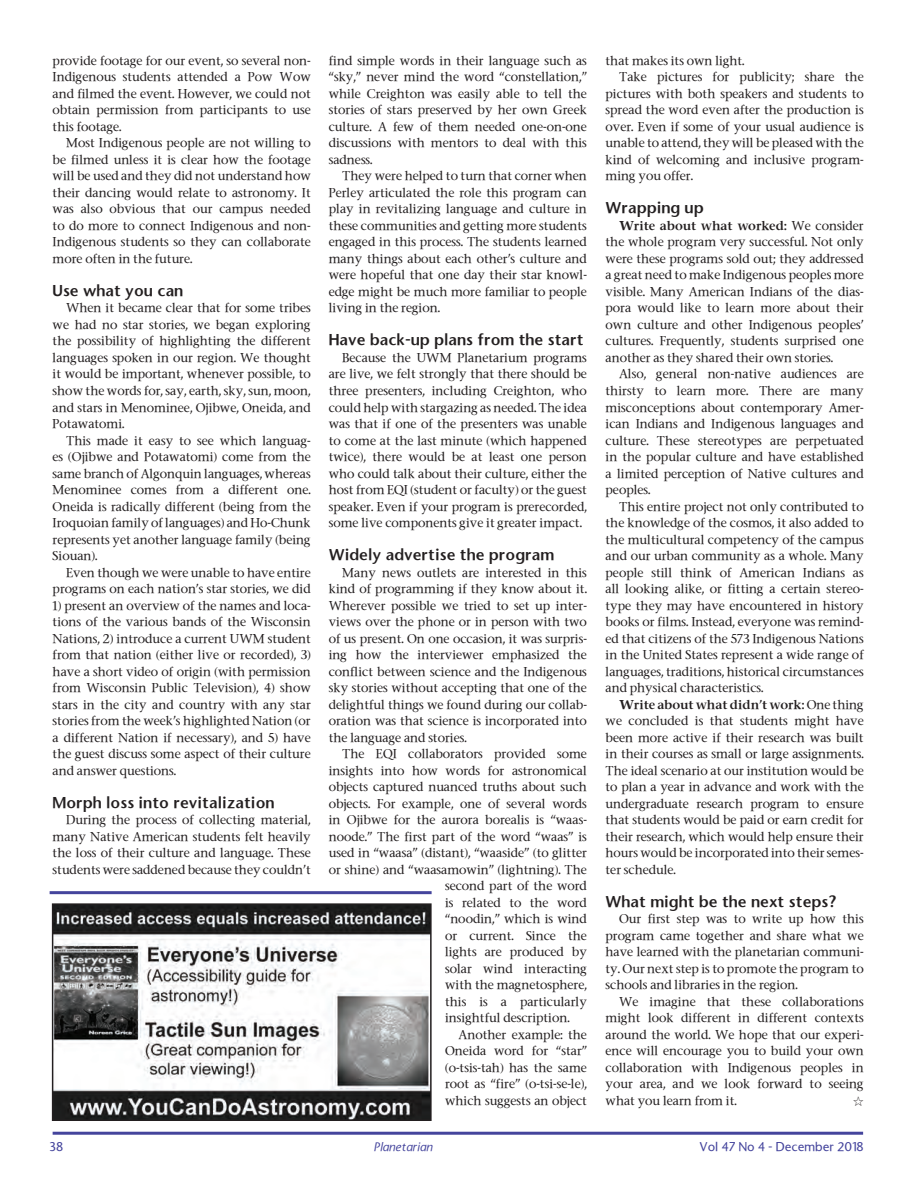
<style>
.page{position:relative;width:914px;height:1183px;background:#fff}
.page>*{position:absolute;margin:0;border:0;box-sizing:border-box;transform-origin:0 0}
.t1{font:600 15px "Stone Sans";color:#231f20}
.t2{font:500 12px/16.5px "Stone Serif";color:#231f20;text-align:justify}
.t3{font:500 12px "Stone Sans";color:#44449c}
.t4{font:italic 500 12px "Stone Sans";color:#44449c}
.s1{font-weight:600}
</style>
<div class="page">
<hr style="left:53px;top:1131px;width:810px;height:3px;background:#44449c">
<img style="left:55px;top:906px;width:373px;height:211px">
<div style="left:52px;top:903px;width:379px;height:217px;border:2px solid #231f20"></div>
<hr style="left:50px;top:891px;width:381px;height:3px;background:#44449c">
<p class="t2" style="left:53px;top:52px;width:260px">provide footage for our event, so several non-Indigenous students attended a Pow Wow and filmed the event. However, we could not obtain permission from participants to use this footage.</p>
<p class="t2" style="left:53px;top:135px;width:260px;text-indent:14px">Most Indigenous people are not willing to be filmed unless it is clear how the footage will be used and they did not understand how their dancing would relate to astronomy. It was also obvious that our campus needed to do more to connect Indigenous and non-Indigenous students so they can collaborate more often in the future.</p>
<p class="t1" style="left:53px;top:281px;width:132px">Use what you can</p>
<p class="t2" style="left:53px;top:300px;width:260px;text-indent:14px">When it became clear that for some tribes we had no star stories, we began exploring the possibility of highlighting the different languages spoken in our region. We thought it would be important, whenever possible, to show the words for, say, earth, sky, sun, moon, and stars in Menominee, Ojibwe, Oneida, and Potawatomi.</p>
<p class="t2" style="left:53px;top:432px;width:260px;text-indent:14px">This made it easy to see which languag&shy;es (Ojibwe and Potawatomi) come from the same branch of Algonquin languages, whereas Menominee comes from a different one.<br>Oneida is radically different (being from the Iroquoian family of languages) and Ho-Chunk represents yet another language family (being Siouan).</p>
<p class="t2" style="left:53px;top:564px;width:259px;text-align:right">Even though we were unable to have entire programs on each nation’s star stories, we did</p>
<p class="t2" style="left:53px;top:597px;width:260px">1) present an overview of the names and loca&shy;tions of the various bands of the Wisconsin Nations, 2) introduce a current UWM student from that nation (either live or recorded), 3) have a short video of origin (with permission from Wisconsin Public Television), 4) show stars in the city and country with any star stories from the week’s highlighted Nation (or a different Nation if necessary), and 5) have the guest discuss some aspect of their culture and answer questions.</p>
<p class="t1" style="left:53px;top:792px;width:223px">Morph loss into revitalization</p>
<p class="t2" style="left:53px;top:811px;width:260px;text-indent:14px">During the process of collecting material, many Native American students felt heavily the loss of their culture and language. These students were saddened because they couldn’t</p>
<p class="t2" style="left:329px;top:52px;width:260px">find simple words in their language such as “sky,” never mind the word “constellation,” while Creighton was easily able to tell the stories of stars preserved by her own Greek culture. A few of them needed one-on-one discussions with mentors to deal with this sadness.</p>
<p class="t2" style="left:329px;top:168px;width:260px;text-indent:14px">They were helped to turn that corner when Perley articulated the role this program can play in revitalizing language and culture in these communities and getting more students engaged in this process. The students learned many things about each other’s culture and were hopeful that one day their star knowl&shy;edge might be much more familiar to people living in the region.</p>
<p class="t1" style="left:329px;top:330px;width:256px">Have back-up plans from the start</p>
<p class="t2" style="left:329px;top:349px;width:260px;text-indent:14px">Because the UWM Planetarium programs are live, we felt strongly that there should be three presenters, including Creighton, who could help with stargazing as needed. The idea was that if one of the presenters was unable to come at the last minute (which happened twice), there would be at least one person who could talk about their culture, either the host from EQI (student or faculty) or the guest speaker. Even if your program is prerecorded, some live components give it greater impact.</p>
<p class="t1" style="left:329px;top:545px;width:227px">Widely advertise the program</p>
<p class="t2" style="left:329px;top:564px;width:260px;text-indent:14px">Many news outlets are interested in this kind of programming if they know about it.<br>Wherever possible we tried to set up inter&shy;views over the phone or in person with two of us present. On one occasion, it was surpris&shy;ing how the interviewer emphasized the conflict between science and the Indigenous sky stories without accepting that one of the delightful things we found during our collab&shy;oration was that science is incorporated into the language and stories.</p>
<p class="t2" style="left:342px;top:745px;width:246px">The EQI collaborators provided some</p>
<p class="t2" style="left:329px;top:762px;width:259px">insights into how words for astronomical</p>
<p class="t2" style="left:329px;top:778px;width:260px">objects captured nuanced truths about such</p>
<p class="t2" style="left:329px;top:795px;width:260px">objects. For example, one of several words</p>
<p class="t2" style="left:329px;top:811px;width:259px">in Ojibwe for the aurora borealis is “waas-</p>
<p class="t2" style="left:329px;top:828px;width:259px">noode.” The first part of the word “waas” is</p>
<p class="t2" style="left:329px;top:844px;width:259px">used in “waasa” (distant), “waaside” (to glitter</p>
<p class="t2" style="left:329px;top:861px;width:259px">or shine) and “waasamowin” (lightning). The</p>
<p class="t2" style="left:445px;top:877px;width:143px">second part of the word</p>
<p class="t2" style="left:445px;top:894px;width:143px">is related to the word</p>
<p class="t2" style="left:445px;top:910px;width:143px">“noodin,” which is wind</p>
<p class="t2" style="left:445px;top:927px;width:143px">or current. Since the</p>
<p class="t2" style="left:445px;top:943px;width:143px">lights are produced by</p>
<p class="t2" style="left:445px;top:960px;width:143px">solar wind interacting</p>
<p class="t2" style="left:445px;top:976px;width:143px">with the magnetosphere,</p>
<p class="t2" style="left:445px;top:993px;width:143px">this is a particularly</p>
<p class="t2" style="left:445px;top:1009px;width:126px">insightful description.</p>
<p class="t2" style="left:458px;top:1026px;width:130px">Another example: the</p>
<p class="t2" style="left:445px;top:1042px;width:143px">Oneida word for “star”</p>
<p class="t2" style="left:445px;top:1059px;width:143px">(o-tsis-tah) has the same</p>
<p class="t2" style="left:445px;top:1075px;width:143px">root as “fire” (o-tsi-se-le),</p>
<p class="t2" style="left:445px;top:1092px;width:143px">which suggests an object</p>
<p class="t2" style="left:605px;top:52px;width:140px">that makes its own light.</p>
<p class="t2" style="left:619px;top:69px;width:246px">Take pictures for publicity; share the</p>
<p class="t2" style="left:605px;top:85px;width:260px">pictures with both speakers and students to</p>
<p class="t2" style="left:605px;top:102px;width:259px">spread the word even after the production is</p>
<p class="t2" style="left:605px;top:118px;width:259px">over. Even if some of your usual audience is</p>
<p class="t2" style="left:605px;top:135px;width:259px">unable to attend, they will be pleased with the</p>
<p class="t2" style="left:605px;top:151px;width:260px">kind of welcoming and inclusive program-</p>
<p class="t2" style="left:605px;top:168px;width:89px">ming you offer.</p>
<p class="t1" style="left:605px;top:198px;width:100px">Wrapping up</p>
<p class="t2" style="left:605px;top:217px;width:260px;text-indent:14px"><span class="s1">Write about what worked:</span> We consider the whole program very successful. Not only were these programs sold out; they addressed a great need to make Indigenous peoples more visible. Many American Indians of the dias&shy;pora would like to learn more about their own culture and other Indigenous peoples’ cultures. Frequently, students surprised one another as they shared their own stories.</p>
<p class="t2" style="left:605px;top:366px;width:260px;text-indent:14px">Also, general non-native audiences are thirsty to learn more. There are many misconceptions about contemporary Amer&shy;ican Indians and Indigenous languages and culture. These stereotypes are perpetuated in the popular culture and have established a limited perception of Native cultures and peoples.</p>
<p class="t2" style="left:605px;top:498px;width:260px;text-indent:14px">This entire project not only contributed to the knowledge of the cosmos, it also added to the multicultural competency of the campus and our urban community as a whole. Many people still think of American Indians as all looking alike, or fitting a certain stereo&shy;type they may have encountered in history books or films. Instead, everyone was remind&shy;ed that citizens of the 573 Indigenous Nations in the United States represent a wide range of languages, traditions, historical circumstances and physical characteristics.</p>
<p class="t2" style="left:605px;top:696px;width:260px;text-indent:14px"><span class="s1">Write about what didn’t work:</span> One thing we concluded is that students might have been more active if their research was built in their courses as small or large assignments.<br>The ideal scenario at our institution would be to plan a year in advance and work with the undergraduate research program to ensure that students would be paid or earn credit for their research, which would help ensure their hours would be incorporated into their semes&shy;ter schedule.</p>
<p class="t1" style="left:605px;top:891px;width:232px">What might be the next steps?</p>
<p class="t2" style="left:605px;top:910px;width:259px;text-indent:14px">Our first step was to write up how this program came together and share what we have learned with the planetarian communi&shy;ty. Our next step is to promote the program to schools and libraries in the region.</p>
<p class="t2" style="left:605px;top:993px;width:260px;text-indent:14px">We imagine that these collaborations might look different in different contexts around the world. We hope that our experi&shy;ence will encourage you to build your own collaboration with Indigenous peoples in your area, and we look forward to seeing what you learn from it.</p>
<p class="t3" style="left:50px;top:1138px;width:15px">38</p>
<p class="t4" style="left:374px;top:1139px;width:60px">Planetarian</p>
<p class="t3" style="left:699px;top:1138px;width:166px">Vol 47 No 4 - December 2018</p>
</div>
